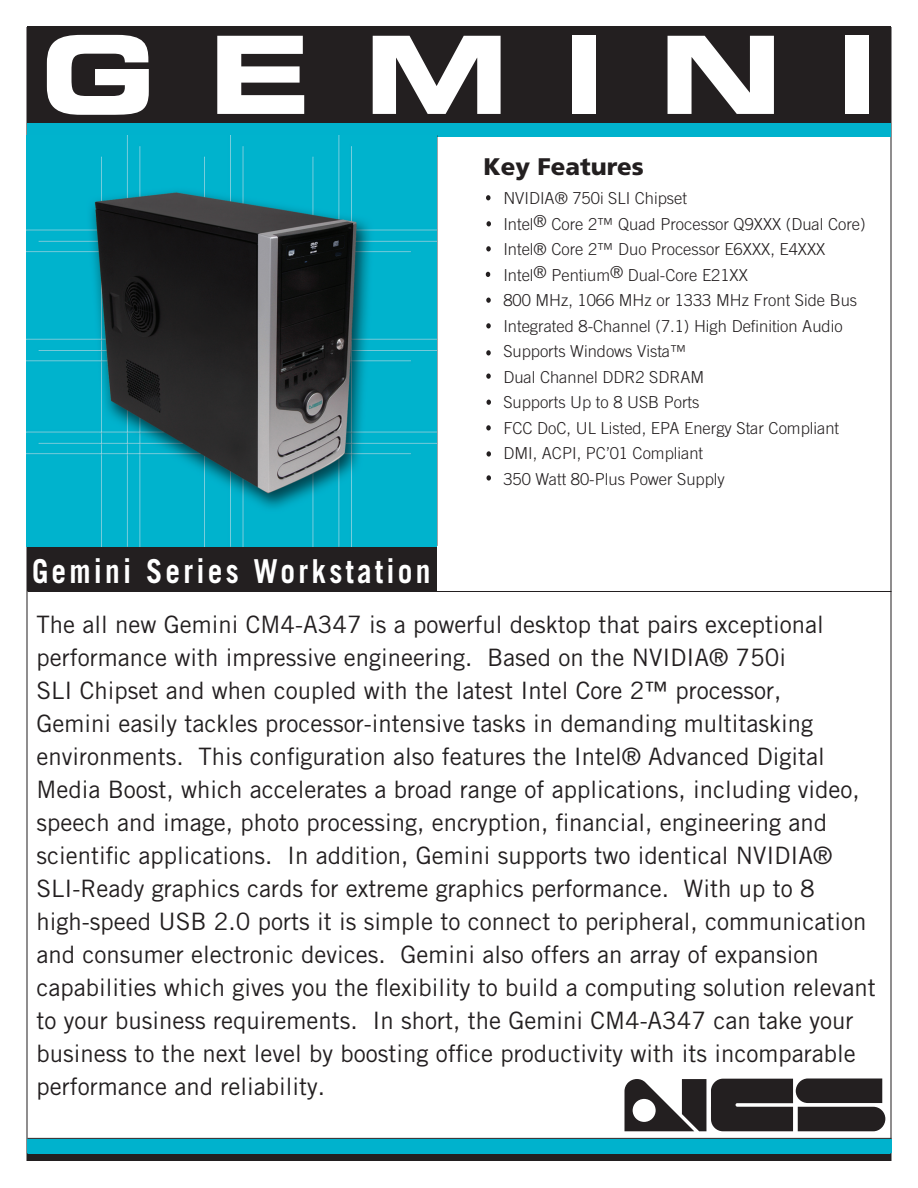
<style>
.page{position:relative;width:918px;height:1188px;background:#fff}
.page>*{position:absolute;margin:0;border:0;box-sizing:border-box;transform-origin:0 0}
.t1{font:108px "Eurostile Bold Extended Two";letter-spacing:.5em;color:#fff}
.t2{font:700 33px "Trade Gothic";letter-spacing:.11em;color:#fff;scale:.89 1}
.t3{font:24px/33px "Trade Gothic";color:#231f20}
.t4{font:900 24px "Frutiger";color:#231f20}
.t5{font:300 16.5px/25.5px "Trade Gothic";color:#231f20}
</style>
<div class="page">
<div style="left:27px;top:27px;width:864px;height:96px;background:#231f20"></div>
<div style="left:27px;top:1154px;width:864px;height:7px;background:#231f20"></div>
<div style="left:27px;top:1140px;width:864px;height:14px;background:#00b2cd"></div>
<hr style="left:27px;top:136px;width:864px;height:1px;background:#231f20">
<hr style="left:26px;top:27px;width:2px;height:1134px;background:#231f20">
<hr style="left:890px;top:27px;width:2px;height:1134px;background:#231f20">
<div style="left:27px;top:123px;width:864px;height:13px;background:#00b2cd"></div>
<hr style="left:28px;top:1138px;width:864px;height:1px;background:#231f20">
<hr style="left:28px;top:591px;width:864px;height:1px;background:#231f20">
<div style="left:28px;top:546px;width:409px;height:45px;background:#231f20"></div>
<svg style="left:625px;top:1078px;width:260px;height:53px"></svg>
<hr style="left:436px;top:135px;width:1px;height:411px;background:#231f20">
<div style="left:28px;top:1139px;width:864px;height:14px;background:#00b2cd"></div>
<svg style="left:487px;top:221px;width:4px;height:5px"></svg>
<svg style="left:486px;top:246px;width:5px;height:5px"></svg>
<svg style="left:486px;top:298px;width:5px;height:5px"></svg>
<svg style="left:486px;top:323px;width:5px;height:5px"></svg>
<svg style="left:486px;top:350px;width:5px;height:6px"></svg>
<svg style="left:486px;top:374px;width:5px;height:5px"></svg>
<svg style="left:486px;top:425px;width:5px;height:5px"></svg>
<svg style="left:487px;top:400px;width:4px;height:5px"></svg>
<svg style="left:487px;top:451px;width:4px;height:6px"></svg>
<svg style="left:486px;top:272px;width:4px;height:5px"></svg>
<svg style="left:487px;top:475px;width:4px;height:6px"></svg>
<svg style="left:486px;top:195px;width:5px;height:5px"></svg>
<img style="left:27px;top:136px;width:410px;height:410px">
<h1 class="t1" style="left:40px;top:-1px;width:840px">GEMINI</h1>
<h2 class="t2" style="left:32px;top:551px;width:449px">Gemini Series Workstation</h2>
<p class="t4" style="left:484px;top:152px;width:162px">Key Features</p>
<p class="t5" style="left:503px;top:186px;width:364px">NVIDIA® 750i SLI Chipset<br>Intel® Core 2™ Quad Processor Q9XXX (Dual Core)<br>Intel® Core 2™ Duo Processor E6XXX, E4XXX Intel® Pentium® Dual-Core E21XX<br>800 MHz, 1066 MHz or 1333 MHz Front Side Bus Integrated 8-Channel (7.1) High Definition Audio Supports Windows Vista™<br>Dual Channel DDR2 SDRAM<br>Supports Up to 8 USB Ports<br>FCC DoC, UL Listed, EPA Energy Star Compliant DMI, ACPI, PC’01 Compliant<br>350 Watt 80-Plus Power Supply</p>
<p class="t3" style="left:37px;top:607px;width:841px">The all new Gemini CM4-A347 is a powerful desktop that pairs exceptional performance with impressive engineering. Based on the NVIDIA® 750i<br>SLI Chipset and when coupled with the latest Intel Core 2™ processor,<br>Gemini easily tackles processor-intensive tasks in demanding multitasking environments. This configuration also features the Intel® Advanced Digital Media Boost, which accelerates a broad range of applications, including video, speech and image, photo processing, encryption, financial, engineering and scientific applications. In addition, Gemini supports two identical NVIDIA® SLI-Ready graphics cards for extreme graphics performance. With up to 8 high-speed USB 2.0 ports it is simple to connect to peripheral, communication and consumer electronic devices. Gemini also offers an array of expansion capabilities which gives you the flexibility to build a computing solution relevant to your business requirements. In short, the Gemini CM4-A347 can take your business to the next level by boosting office productivity with its incomparable performance and reliability.</p>
</div>
